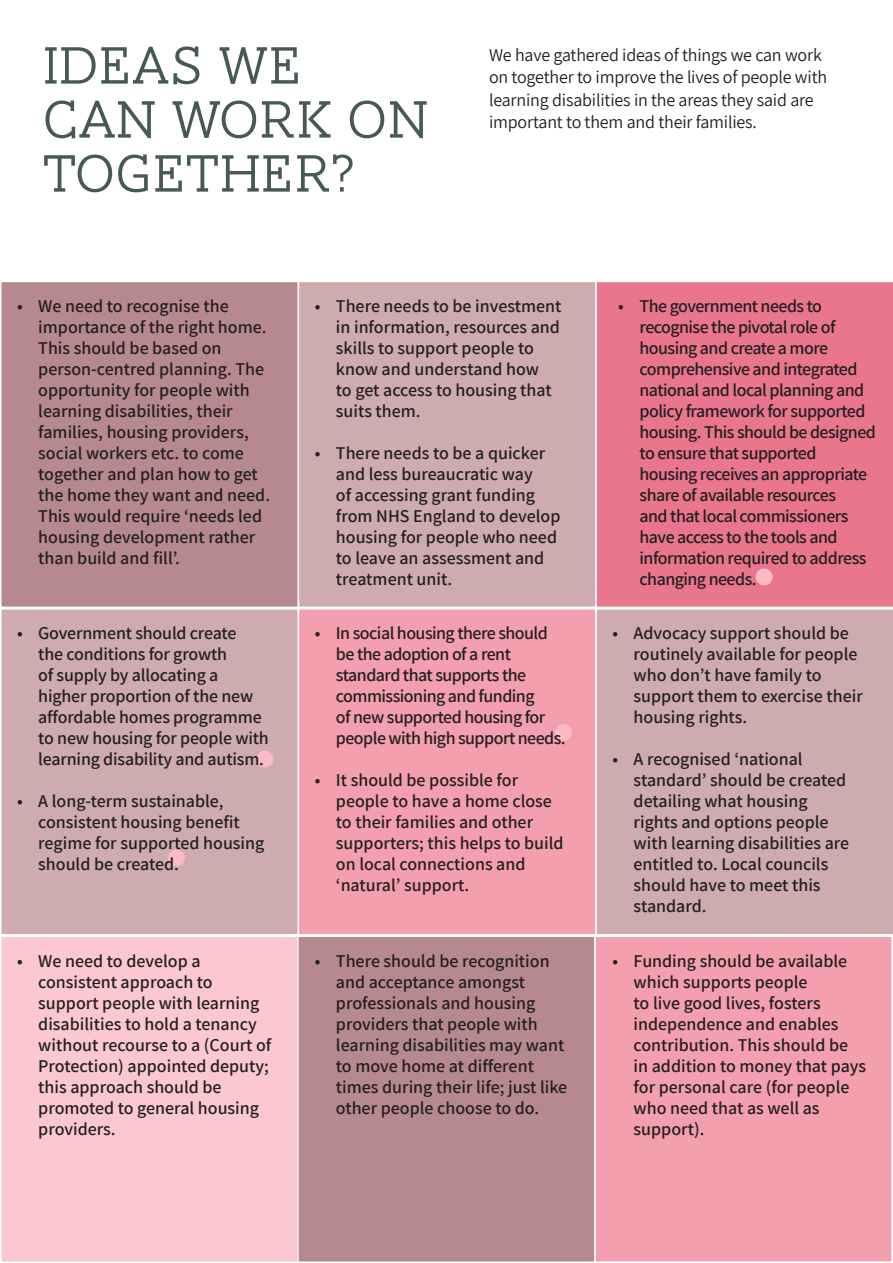
<style>
.page{position:relative;width:893px;height:1263px;background:#fff}
.page>*{position:absolute;margin:0;border:0;box-sizing:border-box;transform-origin:0 0}
.title_1{font:300 54px/54px "AW Conqueror Slab";color:#475957}
.box_bullets{font:600 18px/21px "Assistant";color:#231f20}
.box_bullets-2{font:600 18px/21px "Assistant";letter-spacing:-.03em;color:#231f20}
.text{font:18px/22.5px "Assistant";letter-spacing:-.01em;color:#231f20}
</style>
<div class="page">
<div style="left:1px;top:281px;width:297px;height:326px;background:#b6898e"></div>
<div style="left:0;top:281px;width:299px;height:327px;border:2px solid #fff"></div>
<div style="left:298px;top:281px;width:299px;height:327px;background:#cdabaf;border:2px solid #fff"></div>
<div style="left:595px;top:281px;width:298px;height:327px;background:#e9768d"></div>
<div style="left:1px;top:609px;width:297px;height:326px;background:#cdabaf"></div>
<div style="left:0;top:608px;width:299px;height:327px;border:2px solid #fff"></div>
<div style="left:298px;top:608px;width:299px;height:327px;background:#f49fae;border:2px solid #fff"></div>
<div style="left:595px;top:608px;width:298px;height:327px;background:#cdabaf"></div>
<div style="left:1px;top:936px;width:297px;height:326px;background:#fcc8d0"></div>
<div style="left:0;top:935px;width:299px;height:328px;border:2px solid #fff"></div>
<div style="left:298px;top:936px;width:297px;height:326px;background:#b6898e"></div>
<div style="left:297px;top:935px;width:299px;height:328px;border:2px solid #fff"></div>
<div style="left:595px;top:936px;width:297px;height:326px;background:#f49fae"></div>
<div style="left:594px;top:935px;width:299px;height:328px;border:2px solid #fff"></div>
<div style="left:756px;top:568px;width:17px;height:17px;background:#fabbc5;border-radius:50%"></div>
<div style="left:168px;top:849px;width:17px;height:17px;background:#fabbc5;border-radius:50%"></div>
<div style="left:555px;top:724px;width:17px;height:17px;background:#fabbc5;border-radius:50%"></div>
<div style="left:257px;top:750px;width:17px;height:17px;background:#fabbc5;border-radius:50%"></div>
<p class="title_1" style="left:43px;top:39px;width:388px">IDEAS WE<br>CAN WORK ON<br>TOGETHER?</p>
<p class="text" style="left:489px;top:43px;width:340px">We have gathered ideas of things we can work on together to improve the lives of people with learning disabilities in the areas they said are important to them and their families.</p>
<p class="box_bullets" style="left:38px;top:294px;width:233px;text-indent:-21px">• We need to recognise the importance of the right home.<br>This should be based on person-centred planning. The opportunity for people with learning disabilities, their families, housing providers, social workers etc. to come together and plan how to get the home they want and need.<br>This would require ‘needs led housing development rather than build and fill’.</p>
<p class="box_bullets" style="left:336px;top:294px;width:227px;text-indent:-21px">• There needs to be investment in information, resources and skills to support people to know and understand how<br>to get access to housing that suits them.</p>
<p class="box_bullets" style="left:336px;top:441px;width:226px;text-indent:-21px">• There needs to be a quicker and less bureaucratic way<br>of accessing grant funding from NHS England to develop housing for people who need to leave an assessment and treatment unit.</p>
<p class="box_bullets" style="left:38px;top:622px;width:232px;text-indent:-21px">• Government should create<br>the conditions for growth<br>of supply by allocating a higher proportion of the new affordable homes programme to new housing for people with learning disability and autism.</p>
<p class="box_bullets" style="left:38px;top:790px;width:228px;text-indent:-21px">• A long-term sustainable, consistent housing benefit regime for supported housing should be created.</p>
<p class="box_bullets-2" style="left:336px;top:622px;width:231px;text-indent:-21px">• In social housing there should be the adoption of a rent standard that supports the commissioning and funding<br>of new supported housing for people with high support needs.</p>
<p class="box_bullets" style="left:336px;top:769px;width:229px;text-indent:-21px">• It should be possible for people to have a home close to their families and other supporters; this helps to build on local connections and ‘natural’ support.</p>
<p class="box_bullets-2" style="left:639px;top:294px;width:238px;text-indent:-21px">• The government needs to recognise the pivotal role of housing and create a more comprehensive and integrated national and local planning and policy framework for supported housing. This should be designed to ensure that supported housing receives an appropriate share of available resources<br>and that local commissioners have access to the tools and information required to address changing needs.</p>
<p class="box_bullets" style="left:634px;top:622px;width:231px;text-indent:-21px">• Advocacy support should be routinely available for people who don’t have family to support them to exercise their housing rights.</p>
<p class="box_bullets" style="left:634px;top:748px;width:217px;text-indent:-21px">• A recognised ‘national standard’ should be created detailing what housing rights and options people with learning disabilities are entitled to. Local councils should have to meet this standard.</p>
<p class="box_bullets" style="left:38px;top:949px;width:235px;text-indent:-21px">• We need to develop a consistent approach to support people with learning disabilities to hold a tenancy without recourse to a (Court of<br>Protection) appointed deputy; this approach should be promoted to general housing providers.</p>
<p class="box_bullets" style="left:336px;top:949px;width:233px;text-indent:-21px">• There should be recognition and acceptance amongst professionals and housing providers that people with learning disabilities may want to move home at different times during their life; just like other people choose to do.</p>
<p class="box_bullets" style="left:634px;top:949px;width:234px;text-indent:-21px">• Funding should be available which supports people<br>to live good lives, fosters independence and enables contribution. This should be in addition to money that pays for personal care (for people who need that as well as support).</p>
</div>
